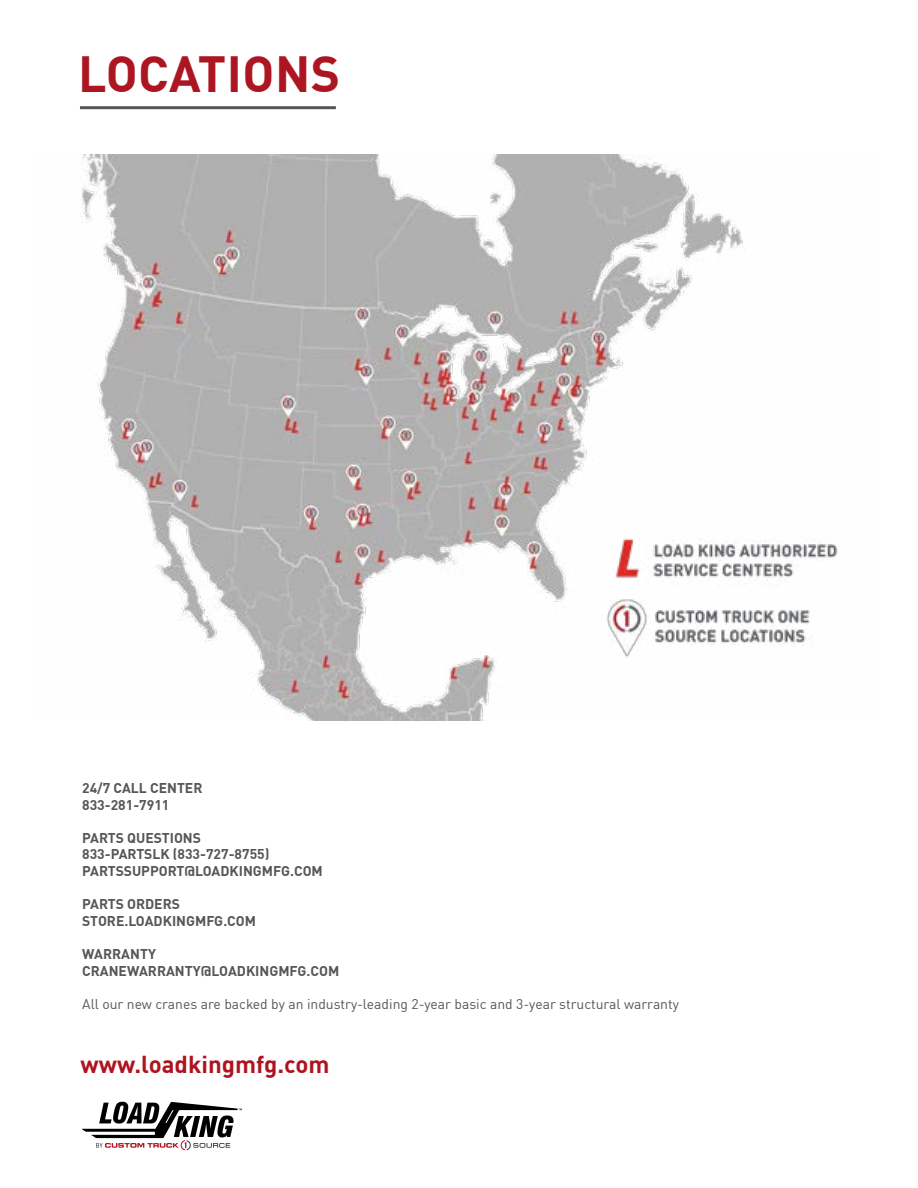
<style>
.page{position:relative;width:918px;height:1188px;background:#fff}
.page>*{position:absolute;margin:0;border:0;box-sizing:border-box;transform-origin:0 0}
.t1{font:700 49.8px "DIN Pro";letter-spacing:.01em;color:#ac1622}
.t2{font:700 24px "DIN Pro";color:#af131f}
.t3{font:700 13.95px/16.6px "DIN Pro";color:#565657}
.t4{font:13.95px "DIN Pro";color:#565657}
</style>
<div class="page">
<svg style="left:82px;top:1102px;width:160px;height:48px"></svg>
<img style="left:80px;top:155px;width:758px;height:566px">
<hr style="left:80px;top:106px;width:256px;height:3px;background:#565657">
<h1 class="t1" style="left:78px;top:35px;width:264px">LOCATIONS</h1>
<p class="t3" style="left:82px;top:779px;width:122px">24/7 CALL CENTER<br>833-281-7911</p>
<p class="t3" style="left:82px;top:829px;width:242px">PARTS QUESTIONS<br>833-PARTSLK (833-727-8755)<br>PARTSSUPPORT@LOADKINGMFG.COM</p>
<p class="t3" style="left:82px;top:895px;width:175px">PARTS ORDERS<br>STORE.LOADKINGMFG.COM</p>
<p class="t3" style="left:82px;top:945px;width:259px">WARRANTY<br>CRANEWARRANTY@LOADKINGMFG.COM</p>
<p class="t4" style="left:82px;top:994px;width:598px">All our new cranes are backed by an industry-leading 2-year basic and 3-year structural warranty</p>
<h2 class="t2" style="left:81px;top:1045px;width:250px">www.loadkingmfg.com</h2>
</div>
